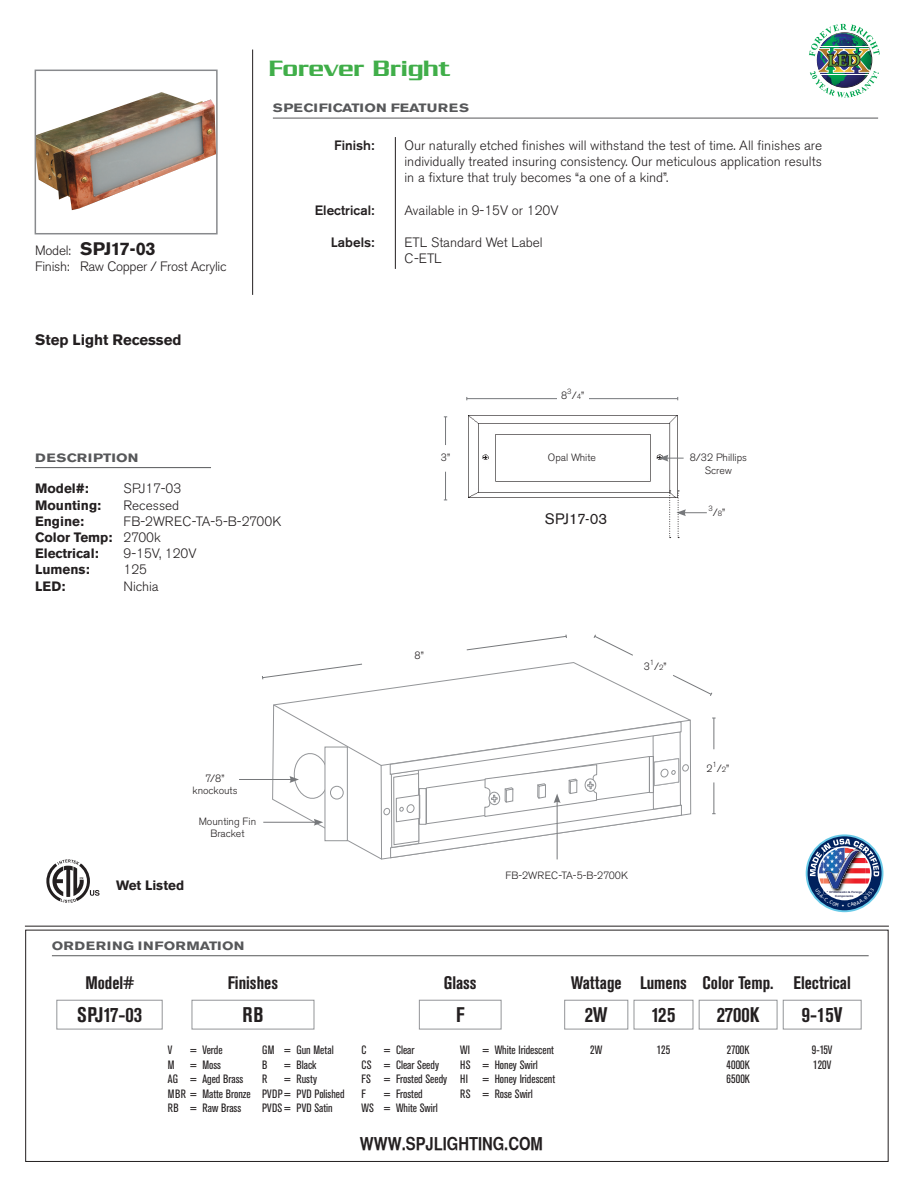
<style>
.page{position:relative;width:918px;height:1188px;background:#fff}
.page>*{position:absolute;margin:0;border:0;box-sizing:border-box;transform-origin:0 0}
.t1{font:500 24px "Serpentine";color:#40ae49}
.t2{font:700 condensed 21px "Akzidenz Grotesk BE";color:#231f20}
.t3{font:700 condensed 18px "Akzidenz Grotesk BE";color:#231f20}
.t4{font:18px "Helvetica CY Bold";color:#231f20}
.t5{font:700 18px "Akzidenz Grotesk BE";letter-spacing:-.02em;color:#231f20}
.t6{font:700 15px "Akzidenz Grotesk BE";color:#231f20}
.t7{font:15px "Akzidenz Grotesk BE";color:#231f20}
.t8{font:300 13.5px "Akzidenz Grotesk BE";color:#231f20}
.t9{font:700 13.5px "Akzidenz Grotesk BE";color:#231f20}
.t10{font:300 13.5px "Akzidenz Grotesk BE";letter-spacing:-.02em;color:#231f20}
.t11{font:500 13.5px "Akzidenz Grotesk BE";color:#231f20}
.t12{font:condensed 12px/14.4px "Akzidenz Grotesk BE";color:#231f20}
.Paragraph_Style_1{font:700 12px "Akzidenz Grotesk BE";letter-spacing:.02em;color:#57585a;scale:1.22 1}
.Paragraph_Style_1-2{font:700 12px "Akzidenz Grotesk BE";color:#57585a;scale:1.22 1}
.t13{font:300 10.5px/12.6px "Akzidenz Grotesk BE";color:#231f20;text-align:center}
.t14{font:300 7.5px "Akzidenz Grotesk BE";color:#231f20}
.t15{font:700 3px "Eurostile";color:#141846;scale:1.09 1}
.s1{font-weight:300;font-size:13.5px}
.s2{font-size:7.5px}
.s3{font-weight:300}
.s4{font-size:10.5px}
</style>
<div class="page">
<hr style="left:35px;top:467px;width:176px;height:1px;background:#57585a">
<hr style="left:273px;top:118px;width:605px;height:1px;background:#57585a">
<img style="left:809px;top:24px;width:71px;height:74px">
<hr style="left:252px;top:50px;width:1px;height:245px;background:#231f20">
<hr style="left:395px;top:137px;width:1px;height:132px;background:#231f20">
<svg style="left:46px;top:859px;width:54px;height:44px"></svg>
<svg style="left:806px;top:834px;width:77px;height:78px"></svg>
<svg style="left:808px;top:836px;width:74px;height:74px"></svg>
<img style="left:38px;top:92px;width:177px;height:118px">
<div style="left:35px;top:70px;width:183px;height:164px;border:2px solid #888a8d"></div>
<hr style="left:25px;top:926px;width:864px;height:1px;background:#231f20">
<div style="left:25px;top:930px;width:864px;height:232px;border:1px solid #231f20"></div>
<hr style="left:52px;top:955px;width:817px;height:1px;background:#57585a">
<img style="left:468px;top:416px;width:210px;height:81px">
<hr style="left:467px;top:398px;width:90px;height:1px;background:#76787b">
<hr style="left:587px;top:398px;width:91px;height:1px;background:#76787b">
<div style="left:557px;top:392px;width:31px;height:13px;background:#fff"></div>
<svg style="left:444px;top:416px;width:3px;height:29px"></svg>
<svg style="left:444px;top:472px;width:3px;height:29px"></svg>
<hr style="left:239px;top:779px;width:53px;height:1px;background:#76787b">
<svg style="left:669px;top:491px;width:38px;height:47px"></svg>
<svg style="left:659px;top:455px;width:25px;height:7px"></svg>
<div style="left:56px;top:1000px;width:107px;height:29px;border:1px solid #939598"></div>
<div style="left:192px;top:1000px;width:122px;height:29px;border:1px solid #939598"></div>
<div style="left:564px;top:1000px;width:64px;height:29px;border:1px solid #939598"></div>
<div style="left:634px;top:1000px;width:59px;height:29px;border:1px solid #939598"></div>
<div style="left:699px;top:1000px;width:78px;height:29px;border:1px solid #939598"></div>
<div style="left:783px;top:1000px;width:79px;height:29px;border:1px solid #939598"></div>
<div style="left:419px;top:1000px;width:82px;height:29px;border:1px solid #939598"></div>
<svg style="left:262px;top:634px;width:454px;height:225px"></svg>
<img style="left:810px;top:839px;width:69px;height:68px">
<p class="t1" style="left:269px;top:55px;width:183px">Forever Bright</p>
<p class="t5" style="left:35px;top:238px;width:122px"><span class="s1">Model:</span> SPJ17-03</p>
<p class="t10" style="left:35px;top:259px;width:193px">Finish: Raw Copper / Frost Acrylic</p>
<p class="t6" style="left:35px;top:331px;width:148px">Step Light Recessed</p>
<p class="Paragraph_Style_1" style="left:35px;top:451px;width:86px">DESCRIPTION</p>
<p class="Paragraph_Style_1-2" style="left:273px;top:101px;width:162px">SPECIFICATION FEATURES</p>
<p class="t11" style="left:334px;top:137px;width:42px">Finish:</p>
<p class="t8" style="left:405px;top:138px;width:419px">Our naturally etched finishes will withstand the test of time. All finishes are</p>
<p class="t8" style="left:405px;top:154px;width:419px">individually treated insuring consistency. Our meticulous application results</p>
<p class="t8" style="left:405px;top:170px;width:265px">in a fixture that truly becomes “a one of a kind”.</p>
<p class="t11" style="left:315px;top:202px;width:61px">Electrical:</p>
<p class="t8" style="left:405px;top:203px;width:156px">Available in 9-15V or 120V</p>
<p class="t11" style="left:331px;top:234px;width:45px">Labels:</p>
<p class="t8" style="left:405px;top:235px;width:140px">ETL Standard Wet Label</p>
<p class="t8" style="left:405px;top:251px;width:39px">C-ETL</p>
<p class="t13" style="left:441px;top:451px;width:11px">3”</p>
<p class="t13" style="left:561px;top:389px;width:24px">8<sup>3</sup>/<span class="s2">4</span>”</p>
<p class="t13" style="left:548px;top:451px;width:50px">Opal White</p>
<p class="t13" style="left:690px;top:451px;width:59px">8/32 Phillips<br>Screw</p>
<p class="t9" style="left:35px;top:481px;width:55px">Model#:</p>
<p class="t8" style="left:124px;top:481px;width:59px">SPJ17-03</p>
<p class="t9" style="left:35px;top:497px;width:68px">Mounting:</p>
<p class="t8" style="left:124px;top:497px;width:57px">Recessed</p>
<p class="t9" style="left:35px;top:513px;width:50px">Engine:</p>
<p class="t8" style="left:124px;top:513px;width:159px">FB-2WREC-TA-5-B-2700K</p>
<p class="t9" style="left:35px;top:529px;width:127px">Color Temp: <span class="s3">2700k</span></p>
<p class="t9" style="left:35px;top:546px;width:65px">Electrical:</p>
<p class="t8" style="left:124px;top:546px;width:75px">9-15V, 120V</p>
<p class="t9" style="left:35px;top:562px;width:56px">Lumens:</p>
<p class="t8" style="left:124px;top:562px;width:25px">125</p>
<p class="t9" style="left:35px;top:578px;width:32px">LED:</p>
<p class="t8" style="left:124px;top:578px;width:37px">Nichia</p>
<p class="t13" style="left:415px;top:649px;width:11px">8”</p>
<p class="t7" style="left:545px;top:510px;width:64px">SPJ17-03</p>
<p class="t14" style="left:708px;top:507px;width:18px">3<span class="s4">/</span>8<span class="s4">”</span></p>
<p class="t13" style="left:644px;top:660px;width:24px">3<sup>1</sup>/<span class="s2">2</span>”</p>
<p class="t13" style="left:205px;top:772px;width:21px">7/8”</p>
<p class="t13" style="left:192px;top:785px;width:47px">knockouts</p>
<p class="t13" style="left:199px;top:815px;width:59px">Mounting Fin</p>
<p class="t13" style="left:210px;top:827px;width:36px">Bracket</p>
<p class="t9" style="left:116px;top:877px;width:70px">Wet Listed</p>
<p class="t13" style="left:505px;top:869px;width:124px">FB-2WREC-TA-5-B-2700K</p>
<p class="t13" style="left:706px;top:762px;width:24px">2<sup>1</sup>/<span class="s2">2</span>”</p>
<p class="Paragraph_Style_1" style="left:52px;top:939px;width:159px">ORDERING INFORMATION</p>
<p class="t3" style="left:85px;top:972px;width:50px">Model#</p>
<p class="t3" style="left:228px;top:972px;width:52px">Finishes</p>
<p class="t3" style="left:444px;top:972px;width:34px">Glass</p>
<p class="t3" style="left:571px;top:972px;width:52px">Wattage</p>
<p class="t3" style="left:640px;top:972px;width:48px">Lumens</p>
<p class="t3" style="left:703px;top:972px;width:72px">Color Temp.</p>
<p class="t2" style="left:77px;top:1003px;width:67px">SPJ17-03</p>
<p class="t2" style="left:243px;top:1003px;width:22px">RB</p>
<p class="t2" style="left:456px;top:1003px;width:10px">F</p>
<p class="t2" style="left:585px;top:1003px;width:25px">2W</p>
<p class="t2" style="left:651px;top:1003px;width:26px">125</p>
<p class="t2" style="left:717px;top:1003px;width:44px">2700K</p>
<p class="t12" style="left:168px;top:1043px;width:6px">V</p>
<p class="t12" style="left:190px;top:1043px;width:34px">= Verde</p>
<p class="t12" style="left:168px;top:1058px;width:8px">M</p>
<p class="t12" style="left:190px;top:1058px;width:32px">= Moss</p>
<p class="t12" style="left:168px;top:1072px;width:77px">AG = Aged Brass</p>
<p class="t12" style="left:168px;top:1086px;width:84px">MBR = Matte Bronze</p>
<p class="t12" style="left:168px;top:1101px;width:75px">RB = Raw Brass</p>
<p class="t12" style="left:262px;top:1043px;width:73px">GM = Gun Metal</p>
<p class="t12" style="left:262px;top:1058px;width:7px">B</p>
<p class="t12" style="left:285px;top:1058px;width:33px">= Black</p>
<p class="t12" style="left:262px;top:1072px;width:7px">R</p>
<p class="t12" style="left:285px;top:1072px;width:34px">= Rusty</p>
<p class="t12" style="left:262px;top:1086px;width:84px">PVDP = PVD Polished<br>PVDS = PVD Satin</p>
<p class="t12" style="left:362px;top:1043px;width:7px">C</p>
<p class="t12" style="left:384px;top:1043px;width:32px">= Clear</p>
<p class="t12" style="left:362px;top:1058px;width:79px">CS = Clear Seedy</p>
<p class="t12" style="left:362px;top:1072px;width:87px">FS = Frosted Seedy</p>
<p class="t12" style="left:362px;top:1086px;width:6px">F</p>
<p class="t12" style="left:384px;top:1086px;width:40px">= Frosted</p>
<p class="t12" style="left:362px;top:1101px;width:78px">WS = White Swirl</p>
<p class="t12" style="left:460px;top:1043px;width:95px">WI = White Iridescent</p>
<p class="t12" style="left:460px;top:1058px;width:79px">HS = Honey Swirl</p>
<p class="t12" style="left:460px;top:1072px;width:96px">HI = Honey Iridescent</p>
<p class="t12" style="left:460px;top:1086px;width:74px">RS = Rose Swirl</p>
<p class="t12" style="left:590px;top:1043px;width:13px">2W</p>
<p class="t12" style="left:657px;top:1043px;width:15px">125</p>
<p class="t12" style="left:727px;top:1043px;width:24px">2700K</p>
<p class="t12" style="left:726px;top:1058px;width:25px">4000K</p>
<p class="t12" style="left:726px;top:1072px;width:25px">6500K</p>
<p class="t4" style="left:360px;top:1132px;width:184px">WWW.SPJLIGHTING.COM</p>
<p class="t15" style="left:827px;top:890px;width:34px">* Of Domestic &amp; Foreign</p>
<p class="t15" style="left:835px;top:894px;width:18px">Components</p>
<p class="t3" style="left:794px;top:972px;width:59px">Electrical</p>
<p class="t2" style="left:802px;top:1003px;width:42px">9-15V</p>
<p class="t12" style="left:812px;top:1043px;width:22px">9-15V</p>
<p class="t12" style="left:813px;top:1058px;width:19px">120V</p>
</div>
